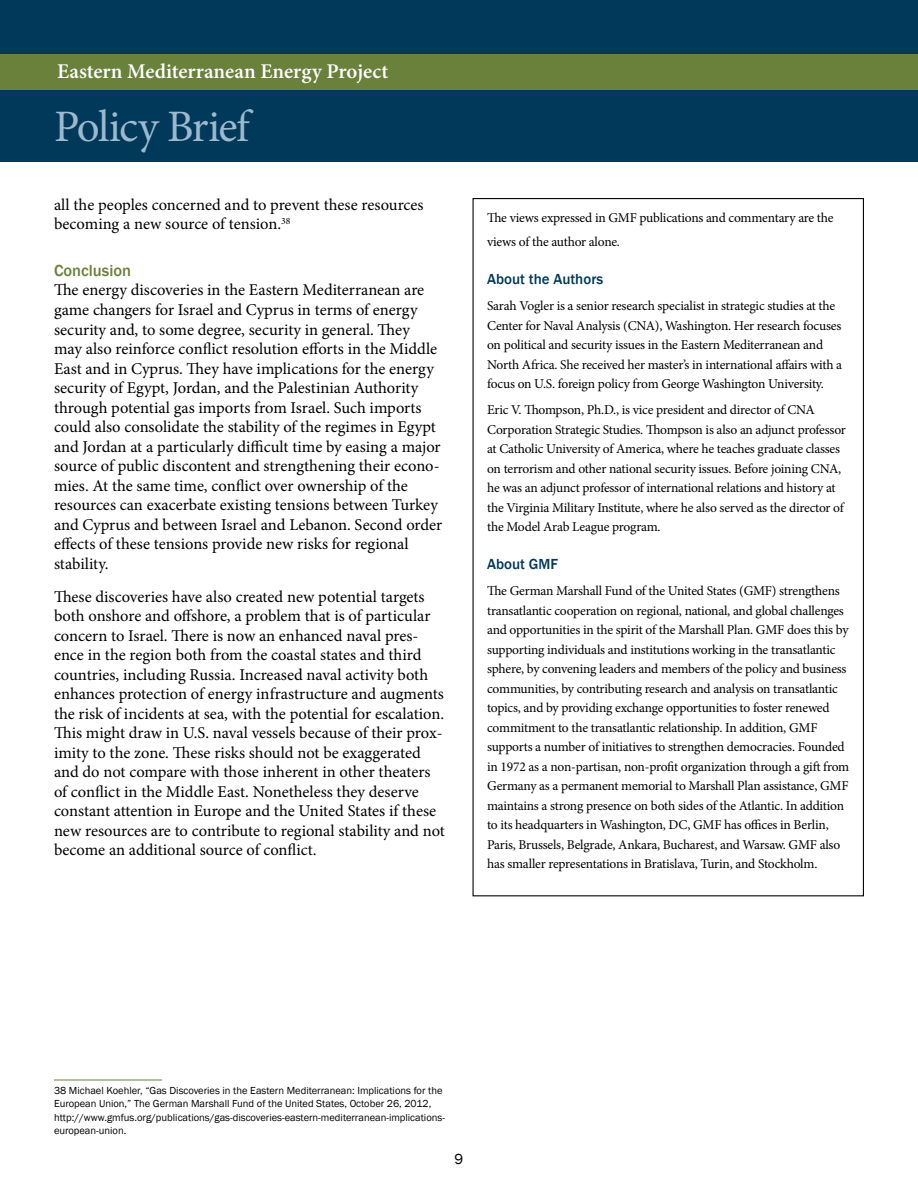
<style>
.page{position:relative;width:918px;height:1188px;background:#fff}
.page>*{position:absolute;margin:0;border:0;box-sizing:border-box;transform-origin:0 0}
.t1{font:45px "Minion Pro";letter-spacing:-.035em;color:#9cb9ce}
.t2{font:600 21px "Minion Pro";color:#fff}
.t3{font:16.5px/19.5px "Minion Pro";color:#000}
.t4{font:500 16.5px "Franklin Gothic";color:#6a813b}
.t5{font:500 15px "Franklin Gothic";color:#00395a}
.t6{font:15px "Franklin Gothic";color:#000}
.t7{font:13.5px/19.5px "Minion Pro";letter-spacing:-.015em;color:#000}
.t8{font:10.5px/13.5px "Franklin Gothic";color:#000}
</style>
<div class="page">
<div style="left:0;top:0;width:918px;height:162px;background:#00395a"></div>
<div style="left:0;top:54px;width:918px;height:36px;background:#6a813b"></div>
<hr style="left:54px;top:1080px;width:108px;height:1px;background:#6a813b">
<h2 class="t2" style="left:57px;top:57px;width:333px">Eastern Mediterranean Energy Project</h2>
<h1 class="t1" style="left:54px;top:96px;width:197px">Policy Brief</h1>
<p class="t3" style="left:54px;top:195px;width:371px">all the peoples concerned and to prevent these resources becoming a new source of tension.<sup>38</sup></p>
<p class="t4" style="left:54px;top:260px;width:79px">Conclusion</p>
<p class="t3" style="left:54px;top:281px;width:390px">The energy discoveries in the Eastern Mediterranean are game changers for Israel and Cyprus in terms of energy security and, to some degree, security in general. They<br>may also reinforce conflict resolution efforts in the Middle East and in Cyprus. They have implications for the energy security of Egypt, Jordan, and the Palestinian Authority through potential gas imports from Israel. Such imports could also consolidate the stability of the regimes in Egypt and Jordan at a particularly difficult time by easing a major source of public discontent and strengthening their econo&shy;mies. At the same time, conflict over ownership of the resources can exacerbate existing tensions between Turkey and Cyprus and between Israel and Lebanon. Second order effects of these tensions provide new risks for regional stability.</p>
<p class="t3" style="left:54px;top:587px;width:392px">These discoveries have also created new potential targets both onshore and offshore, a problem that is of particular concern to Israel. There is now an enhanced naval pres&shy;ence in the region both from the coastal states and third countries, including Russia. Increased naval activity both enhances protection of energy infrastructure and augments the risk of incidents at sea, with the potential for escalation.<br>This might draw in U.S. naval vessels because of their prox&shy;imity to the zone. These risks should not be exaggerated and do not compare with those inherent in other theaters of conflict in the Middle East. Nonetheless they deserve constant attention in Europe and the United States if these new resources are to contribute to regional stability and not become an additional source of conflict.</p>
<p class="t7" style="left:487px;top:206px;width:348px;line-height:24px">The views expressed in GMF publications and commentary are the views of the author alone.</p>
<p class="t5" style="left:487px;top:270px;width:118px">About the Authors</p>
<p class="t7" style="left:487px;top:296px;width:357px">Sarah Vogler is a senior research specialist in strategic studies at the Center for Naval Analysis (CNA), Washington. Her research focuses on political and security issues in the Eastern Mediterranean and North Africa. She received her master’s in international affairs with a focus on U.S. foreign policy from George Washington University.</p>
<p class="t7" style="left:487px;top:400px;width:360px">Eric V. Thompson, Ph.D., is vice president and director of CNA Corporation Strategic Studies. Thompson is also an adjunct professor at Catholic University of America, where he teaches graduate classes on terrorism and other national security issues. Before joining CNA, he was an adjunct professor of international relations and history at the Virginia Military Institute, where he also served as the director of the Model Arab League program.</p>
<p class="t5" style="left:487px;top:555px;width:73px">About GMF</p>
<p class="t7" style="left:487px;top:581px;width:364px">The German Marshall Fund of the United States (GMF) strengthens transatlantic cooperation on regional, national, and global challenges and opportunities in the spirit of the Marshall Plan. GMF does this by supporting individuals and institutions working in the transatlantic sphere, by convening leaders and members of the policy and business communities, by contributing research and analysis on transatlantic topics, and by providing exchange opportunities to foster renewed commitment to the transatlantic relationship. In addition, GMF supports a number of initiatives to strengthen democracies. Founded in 1972 as a non-partisan, non-profit organization through a gift from Germany as a permanent memorial to Marshall Plan assistance, GMF maintains a strong presence on both sides of the Atlantic. In addition to its headquarters in Washington, DC, GMF has offices in Berlin, Paris, Brussels, Belgrade, Ankara, Bucharest, and Warsaw. GMF also has smaller representations in Bratislava, Turin, and Stockholm.</p>
<p class="t8" style="left:54px;top:1083px;width:393px">38 Michael Koehler, “Gas Discoveries in the Eastern Mediterranean: Implications for the European Union,” The German Marshall Fund of the United States, October 26, 2012, http://www.gmfus.org/publications/gas-discoveries-eastern-mediterranean-implications&shy;european-union.</p>
<p class="t6" style="left:455px;top:1150px;width:10px">9</p>
</div>
